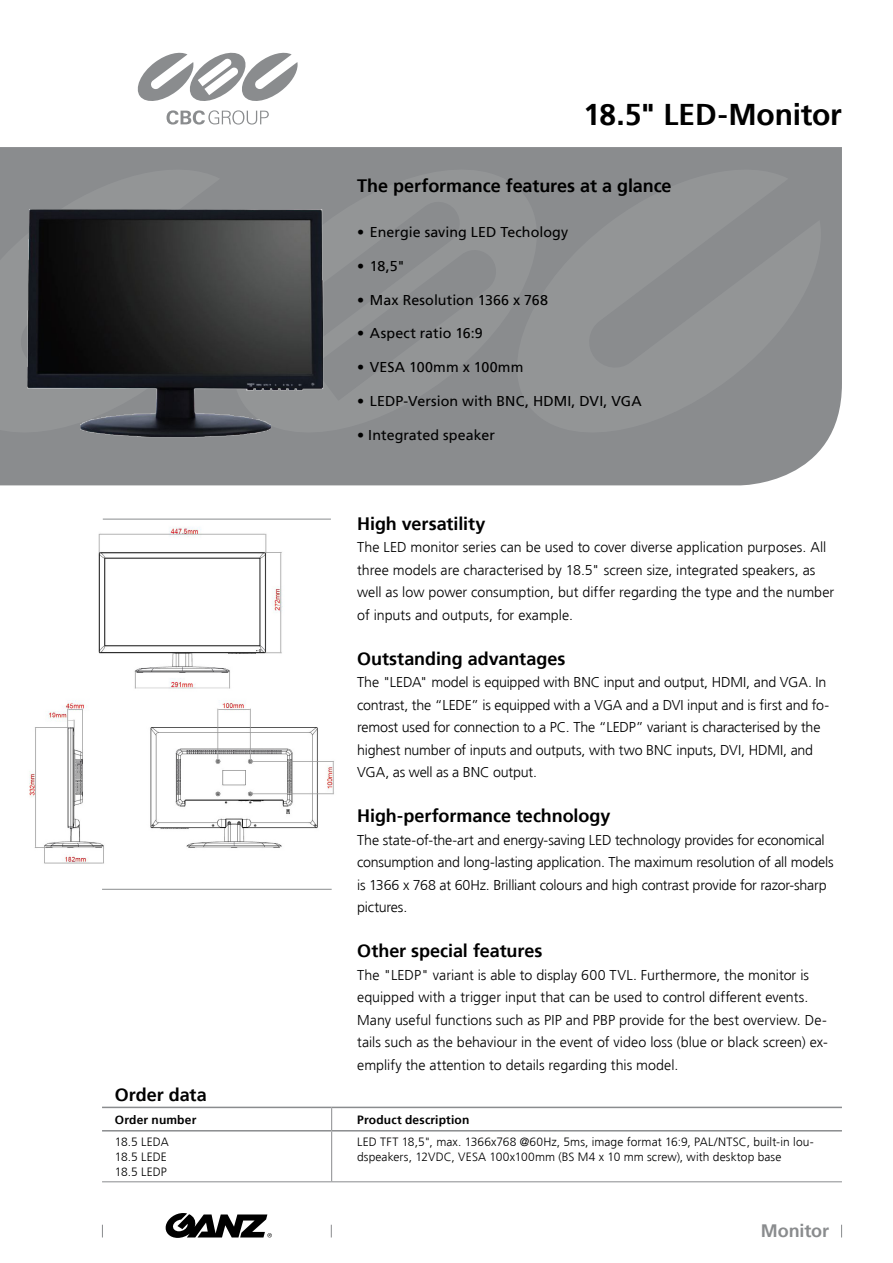
<style>
.page{position:relative;width:893px;height:1263px;background:#fff}
.page>*{position:absolute;margin:0;border:0;box-sizing:border-box;transform-origin:0 0}
.t1{font:700 30px "Frutiger LT Std";letter-spacing:-.01em;color:#000}
.t2{font:700 18px "Frutiger LT Std";letter-spacing:-.005em;color:#000}
.t3{font:700 18px "Frutiger LT Std";letter-spacing:-.005em;color:#8a8c8e}
.t4{font:300 14.25px/22.5px "Frutiger LT Std";letter-spacing:-.005em;color:#000}
.t5{font:14.25px "Frutiger LT Std";letter-spacing:.005em;color:#000}
.t6{font:300 12px/15px "Frutiger LT Std";letter-spacing:.005em;color:#000}
.t7{font:700 12px "Frutiger LT Std";letter-spacing:.015em;color:#000}
</style>
<div class="page">
<svg style="left:102px;top:1225px;width:1px;height:12px"></svg>
<svg style="left:841px;top:1225px;width:1px;height:12px"></svg>
<svg style="left:331px;top:1225px;width:1px;height:12px"></svg>
<div style="left:0;top:147px;width:842px;height:338px;background:#8a8c8e"></div>
<svg style="left:260px;top:168px;width:236px;height:266px;fill:#8a8c8e"></svg>
<div style="left:0;top:168px;width:260px;height:266px;background:#909294"></div>
<svg style="left:496px;top:168px;width:325px;height:266px;fill:#939596"></svg>
<hr style="left:103px;top:519px;width:228px;height:1px;background:#8a8c8e">
<hr style="left:102px;top:889px;width:230px;height:1px;background:#8a8c8e">
<img style="left:29px;top:527px;width:305px;height:337px">
<svg style="left:167px;top:110px;width:102px;height:15px"></svg>
<svg style="left:137px;top:52px;width:161px;height:49px"></svg>
<svg style="left:165px;top:1213px;width:107px;height:25px"></svg>
<svg style="left:331px;top:1108px;width:1px;height:22px"></svg>
<hr style="left:331px;top:1131px;width:1px;height:50px;background:#8a8c8e">
<hr style="left:102px;top:1181px;width:230px;height:1px;background:#8a8c8e">
<hr style="left:332px;top:1181px;width:510px;height:1px;background:#8a8c8e">
<hr style="left:102px;top:1130px;width:230px;height:1px;background:#8a8c8e">
<hr style="left:332px;top:1130px;width:510px;height:1px;background:#8a8c8e">
<hr style="left:102px;top:1107px;width:230px;height:1px;background:#8a8c8e">
<hr style="left:332px;top:1107px;width:510px;height:1px;background:#8a8c8e">
<img style="left:21px;top:205px;width:313px;height:233px">
<h1 class="t1" style="left:583px;top:96px;width:260px">18.5" LED-Monitor</h1>
<p class="t2" style="left:357px;top:175px;width:316px">The performance features at a glance</p>
<p class="t5" style="left:357px;top:224px;width:213px">• Energie saving LED Techology</p>
<p class="t5" style="left:357px;top:257px;width:49px">• 18,5"</p>
<p class="t5" style="left:357px;top:291px;width:192px">• Max Resolution 1366 x 768</p>
<p class="t5" style="left:357px;top:325px;width:127px">• Aspect ratio 16:9</p>
<p class="t5" style="left:357px;top:359px;width:168px">• VESA 100mm x 100mm</p>
<p class="t5" style="left:357px;top:392px;width:286px">• LEDP-Version with BNC, HDMI, DVI, VGA</p>
<p class="t5" style="left:357px;top:426px;width:139px">• Integrated speaker</p>
<p class="t2" style="left:357px;top:513px;width:130px">High versatility</p>
<p class="t4" style="left:357px;top:536px;width:479px">The LED monitor series can be used to cover diverse application purposes. All three models are characterised by 18.5" screen size, integrated speakers, as well as low power consumption, but differ regarding the type and the number of inputs and outputs, for example.</p>
<p class="t2" style="left:357px;top:648px;width:210px">Outstanding advantages</p>
<p class="t4" style="left:357px;top:671px;width:474px">The "LEDA" model is equipped with BNC input and output, HDMI, and VGA. In contrast, the “LEDE” is equipped with a VGA and a DVI input and is first and fo&shy;remost used for connection to a PC. The “LEDP” variant is characterised by the highest number of inputs and outputs, with two BNC inputs, DVI, HDMI, and VGA, as well as a BNC output.</p>
<p class="t2" style="left:357px;top:805px;width:255px">High-performance technology</p>
<p class="t4" style="left:357px;top:829px;width:478px">The state-of-the-art and energy-saving LED technology provides for economical consumption and long-lasting application. The maximum resolution of all models is 1366 x 768 at 60Hz. Brilliant colours and high contrast provide for razor-sharp pictures.</p>
<p class="t2" style="left:357px;top:940px;width:187px">Other special features</p>
<p class="t4" style="left:357px;top:964px;width:472px">The "LEDP" variant is able to display 600 TVL. Furthermore, the monitor is equipped with a trigger input that can be used to control different events.<br>Many useful functions such as PIP and PBP provide for the best overview. De&shy;tails such as the behaviour in the event of video loss (blue or black screen) ex&shy;emplify the attention to details regarding this model.</p>
<p class="t2" style="left:115px;top:1084px;width:93px">Order data</p>
<p class="t7" style="left:115px;top:1113px;width:83px">Order number</p>
<p class="t7" style="left:357px;top:1113px;width:114px">Product description</p>
<p class="t6" style="left:115px;top:1135px;width:55px">18.5 LEDA<br>18.5 LEDE<br>18.5 LEDP</p>
<p class="t6" style="left:357px;top:1135px;width:458px">LED TFT 18,5", max. 1366x768 @60Hz, 5ms, image format 16:9, PAL/NTSC, built-in lou&shy;dspeakers, 12VDC, VESA 100x100mm (BS M4 x 10 mm screw), with desktop base</p>
<p class="t3" style="left:761px;top:1220px;width:70px">Monitor</p>
</div>
